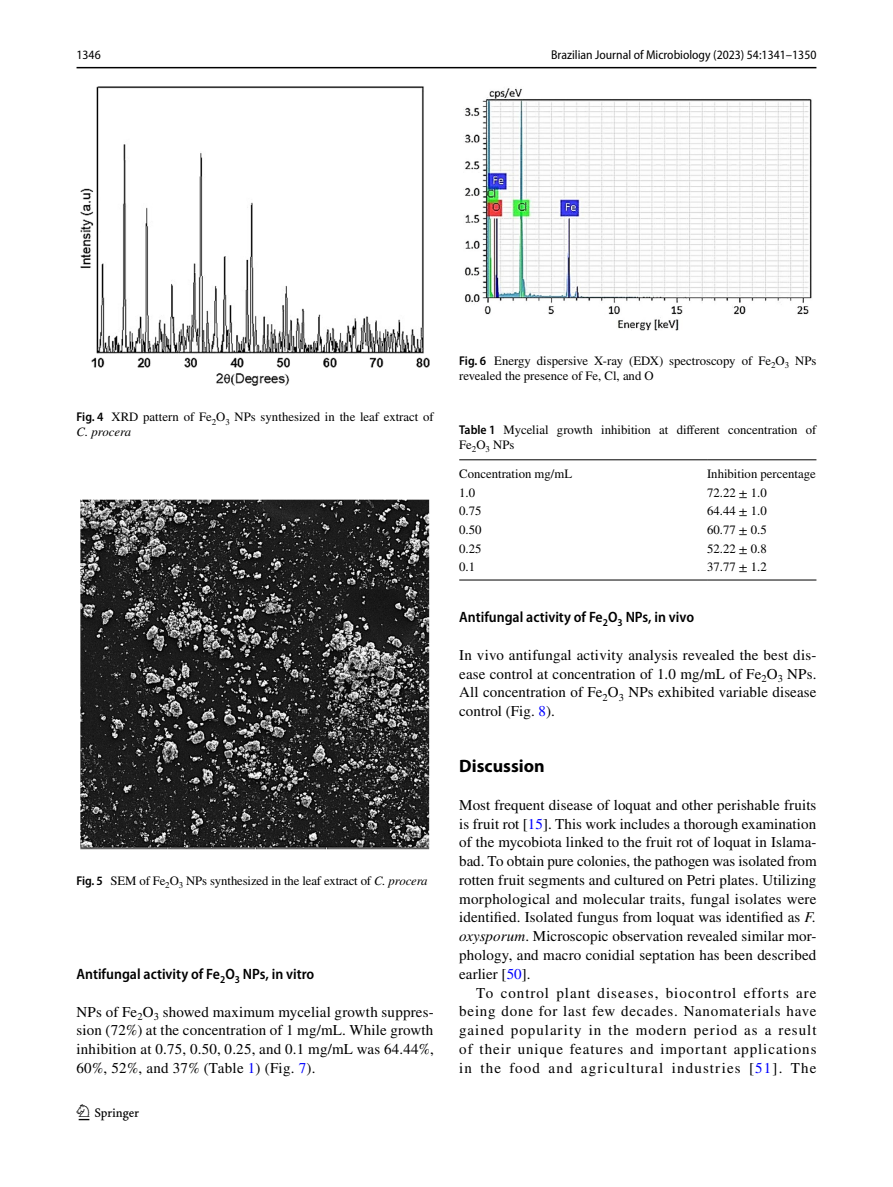
<style>
.page{position:relative;width:893px;height:1187px;background:#fff}
.page>*{position:absolute;margin:0;border:0;box-sizing:border-box;transform-origin:0 0}
.t1{font:22.5px "Springnew Regular 2";color:#000}
.t2{font:700 18px "Myriad Pro";color:#000}
.t3{font:15px/18.8px "STIX";letter-spacing:.01em;color:#000;text-align:justify}
.t4{font:600 semi-condensed 15px "Myriad Pro";color:#000}
.t5{font:12.75px/15px "STIX";color:#000}
.t6{font:semi-condensed 12.75px "Myriad Pro";color:#000}
.s1{font-family:"Myriad Pro";font-weight:600;font-stretch:semi-condensed}
.s2{font-style:italic}
.s3{color:#00f}
</style>
<div class="page">
<hr style="left:77px;top:67px;width:739px;height:1px;background:#000">
<img style="left:81px;top:87px;width:348px;height:299px">
<img style="left:81px;top:500px;width:348px;height:349px">
<img style="left:463px;top:88px;width:349px;height:242px">
<hr style="left:459px;top:459px;width:248px;height:1px;background:#000">
<hr style="left:707px;top:459px;width:109px;height:1px;background:#000">
<hr style="left:459px;top:579px;width:248px;height:1px;background:#000">
<hr style="left:707px;top:579px;width:109px;height:1px;background:#000">
<p class="t6" style="left:77px;top:48px;width:26px">1346</p>
<p class="t6" style="left:551px;top:48px;width:267px">Brazilian Journal of Microbiology (2023) 54:1341–1350</p>
<p class="t5" style="left:77px;top:410px;width:359px"><span class="s1">Fig. 4</span> XRD pattern of Fe<sub>2</sub>O<sub>3</sub> NPs synthesized in the leaf extract of<br><span class="s2">C. procera</span></p>
<p class="t5" style="left:77px;top:874px;width:353px"><span class="s1">Fig. 5</span> SEM of Fe<sub>2</sub>O<sub>3</sub> NPs synthesized in the leaf extract of <span class="s2">C. procera</span></p>
<p class="t4" style="left:77px;top:965px;width:239px">Antifungal activity of Fe<sub>2</sub>O<sub>3</sub> NPs, in vitro</p>
<p class="t3" style="left:77px;top:1003px;width:359px">NPs of Fe<sub>2</sub>O<sub>3</sub> showed maximum mycelial growth suppres&shy;sion (72%) at the concentration of 1 mg/mL. While growth inhibition at 0.75, 0.50, 0.25, and 0.1 mg/mL was 64.44%, 60%, 52%, and 37% (Table <span class="s3">1</span>) (Fig. <span class="s3">7</span>).</p>
<h1 class="t1" style="left:79px;top:1104px;width:62px">1 3</h1>
<p class="t5" style="left:459px;top:354px;width:359px"><span class="s1">Fig. 6</span> Energy dispersive X-ray (EDX) spectroscopy of Fe<sub>2</sub>O<sub>3</sub> NPs revealed the presence of Fe, Cl, and O</p>
<p class="t5" style="left:459px;top:423px;width:359px"><span class="s1">Table 1</span> Mycelial growth inhibition at different concentration of<br>Fe<sub>2</sub>O<sub>3</sub> NPs</p>
<p class="t5" style="left:459px;top:467px;width:114px">Concentration mg/mL</p>
<p class="t5" style="left:707px;top:467px;width:110px">Inhibition percentage</p>
<p class="t5" style="left:459px;top:485px;width:17px">1.0</p>
<p class="t5" style="left:707px;top:485px;width:61px">72.22 ± 1.0</p>
<p class="t5" style="left:459px;top:504px;width:24px">0.75</p>
<p class="t5" style="left:707px;top:504px;width:61px">64.44 ± 1.0</p>
<p class="t5" style="left:459px;top:523px;width:24px">0.50</p>
<p class="t5" style="left:707px;top:523px;width:61px">60.77 ± 0.5</p>
<p class="t5" style="left:459px;top:541px;width:24px">0.25</p>
<p class="t5" style="left:707px;top:541px;width:61px">52.22 ± 0.8</p>
<p class="t5" style="left:459px;top:560px;width:17px">0.1</p>
<p class="t5" style="left:707px;top:560px;width:61px">37.77 ± 1.2</p>
<p class="t4" style="left:459px;top:609px;width:236px">Antifungal activity of Fe<sub>2</sub>O<sub>3</sub> NPs, in vivo</p>
<p class="t3" style="left:459px;top:646px;width:359px">In vivo antifungal activity analysis revealed the best dis&shy;ease control at concentration of 1.0 mg/mL of Fe<sub>2</sub>O<sub>3</sub> NPs.<br>All concentration of Fe<sub>2</sub>O<sub>3</sub> NPs exhibited variable disease control (Fig. <span class="s3">8</span>).</p>
<p class="t2" style="left:459px;top:754px;width:87px">Discussion</p>
<p class="t3" style="left:459px;top:796px;width:359px">Most frequent disease of loquat and other perishable fruits is fruit rot [<span class="s3">15</span>]. This work includes a thorough examination of the mycobiota linked to the fruit rot of loquat in Islama&shy;bad. To obtain pure colonies, the pathogen was isolated from rotten fruit segments and cultured on Petri plates. Utilizing morphological and molecular traits, fungal isolates were identified. Isolated fungus from loquat was identified as <span class="s2">F. oxysporum</span>. Microscopic observation revealed similar mor&shy;phology, and macro conidial septation has been described earlier [<span class="s3">50</span>].</p>
<p class="t3" style="left:459px;top:984px;width:359px;text-indent:17px">To control plant diseases, biocontrol efforts are being done for last few decades. Nanomaterials have gained popularity in the modern period as a result of their unique features and important applications in the food and agricultural industries [<span class="s3">51</span>]. The</p>
</div>
